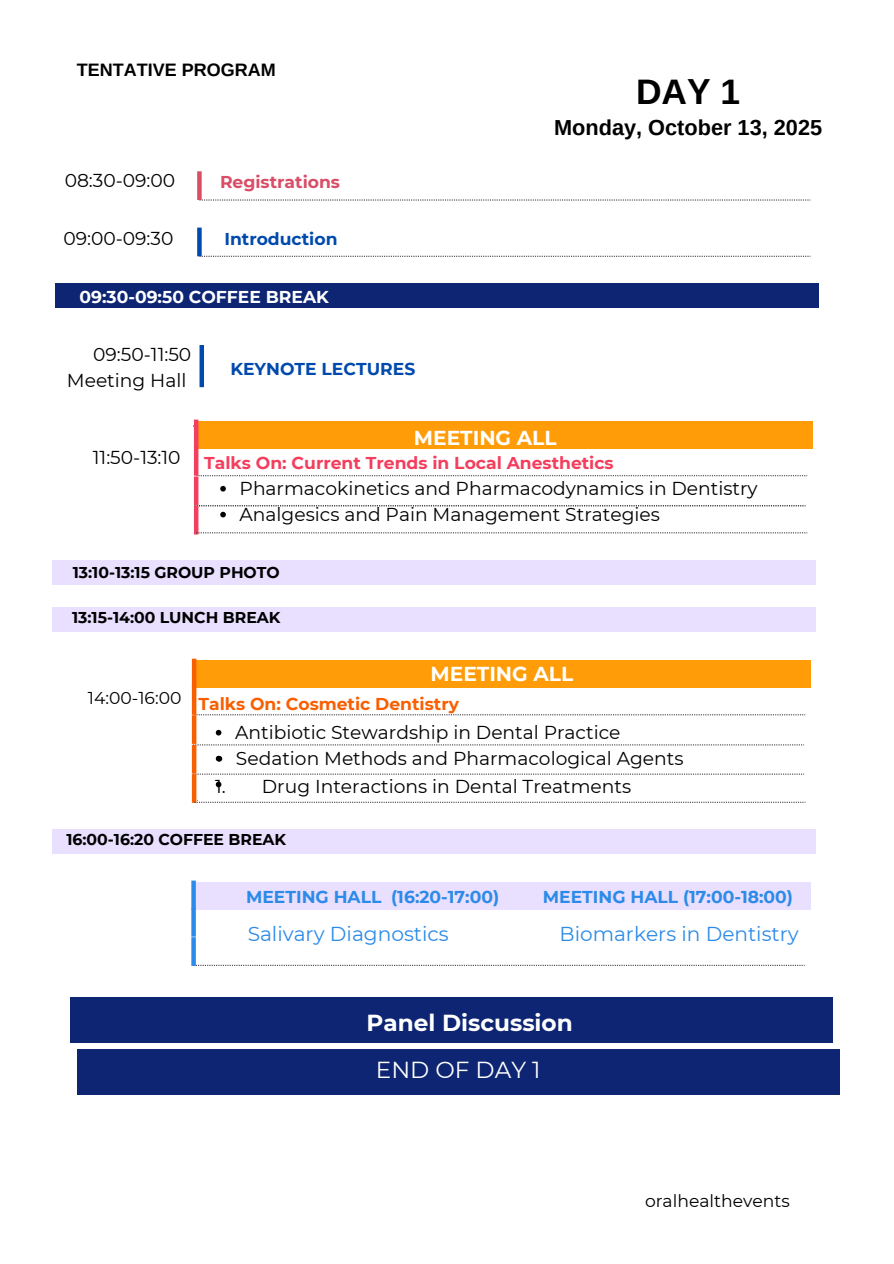
<style>
.page{position:relative;width:894px;height:1264px;background:#fff}
.page>*{position:absolute;margin:0;border:0;box-sizing:border-box;transform-origin:0 0}
.t1{font:700 35.4px "Arimo";color:#000}
.t2{font:700 23.1px "Montserrat";color:#fff}
.t3{font:23.1px "Montserrat";color:#fff}
.t4{font:700 21.75px "Arimo";color:#000}
.t5{font:20.1px "Montserrat";color:#2c8be8}
.t6{font:700 20.1px "Montserrat";color:#fff}
.t7{font:18.6px/25.8px "Montserrat";color:#000}
.t8{font:700 18px "Arimo";color:#000}
.t9{font:700 17.1px "Montserrat";color:#2c8be8}
.t10{font:700 17.1px "Montserrat";color:#f43e5d}
.t11{font:700 17.1px "Montserrat";color:#f85f00}
.t12{font:700 17.1px "Montserrat";color:#004aad}
.t13{font:700 17.1px "Montserrat";color:#fff}
.t14{font:17.1px "Montserrat";color:#000}
.t15{font:700 17.1px "Montserrat";color:#d94d66}
.t16{font:700 15.6px "Montserrat";color:#000}
</style>
<div class="page">
<svg style="left:199px;top:256px;width:611px;height:1px"></svg>
<div style="left:197px;top:227px;width:5px;height:29px;background:#004aad"></div>
<svg style="left:202px;top:199px;width:608px;height:1px"></svg>
<div style="left:197px;top:171px;width:5px;height:29px;background:#d94d66"></div>
<div style="left:56px;top:284px;width:762px;height:24px;background:#0d2572"></div>
<div style="left:199px;top:345px;width:5px;height:42px;background:#004aad"></div>
<div style="left:198px;top:421px;width:614px;height:27px;background:#ff9c07"></div>
<hr style="left:194px;top:419px;width:4px;height:29px;background:#f43e5d">
<svg style="left:196px;top:475px;width:611px;height:1px"></svg>
<hr style="left:194px;top:447px;width:4px;height:28px;background:#f43e5d">
<hr style="left:194px;top:476px;width:4px;height:29px;background:#f43e5d">
<svg style="left:194px;top:505px;width:611px;height:1px"></svg>
<hr style="left:194px;top:506px;width:4px;height:28px;background:#f43e5d">
<svg style="left:196px;top:532px;width:611px;height:1px"></svg>
<div style="left:52px;top:560px;width:763px;height:24px;background:#e9dfff"></div>
<div style="left:52px;top:607px;width:763px;height:24px;background:#e9dfff"></div>
<div style="left:52px;top:829px;width:763px;height:24px;background:#e9dfff"></div>
<div style="left:196px;top:881px;width:614px;height:28px;background:#e9dfff"></div>
<div style="left:191px;top:880px;width:5px;height:29px;background:#2c8be8"></div>
<svg style="left:196px;top:964px;width:607px;height:1px"></svg>
<div style="left:191px;top:908px;width:5px;height:28px;background:#2c8be8"></div>
<div style="left:191px;top:937px;width:5px;height:28px;background:#2c8be8"></div>
<div style="left:196px;top:660px;width:614px;height:27px;background:#ff9c07"></div>
<hr style="left:192px;top:658px;width:4px;height:29px;background:#f85f00">
<svg style="left:194px;top:714px;width:610px;height:1px"></svg>
<hr style="left:192px;top:686px;width:4px;height:28px;background:#f85f00">
<hr style="left:192px;top:715px;width:4px;height:29px;background:#f85f00">
<svg style="left:193px;top:744px;width:610px;height:1px"></svg>
<hr style="left:192px;top:745px;width:4px;height:28px;background:#f85f00">
<svg style="left:193px;top:773px;width:610px;height:1px"></svg>
<hr style="left:192px;top:774px;width:4px;height:28px;background:#f85f00">
<div style="left:77px;top:1048px;width:762px;height:46px;background:#0d2572"></div>
<div style="left:70px;top:997px;width:762px;height:46px;background:#0d2572"></div>
<svg style="left:220px;top:486px;width:6px;height:5px"></svg>
<svg style="left:220px;top:512px;width:6px;height:5px"></svg>
<svg style="left:216px;top:730px;width:5px;height:5px"></svg>
<svg style="left:216px;top:781px;width:5px;height:6px"></svg>
<svg style="left:216px;top:755px;width:6px;height:6px"></svg>
<svg style="left:194px;top:800px;width:611px;height:2px"></svg>
<p class="t8" style="left:77px;top:60px;width:200px">TENTATIVE PROGRAM</p>
<p class="t7" style="left:65px;top:168px;width:112px">08:30-09:00</p>
<p class="t15" style="left:220px;top:171px;width:121px">Registrations</p>
<p class="t7" style="left:63px;top:225px;width:112px">09:00-09:30</p>
<p class="t12" style="left:224px;top:229px;width:115px">Introduction</p>
<p class="t13" style="left:79px;top:286px;width:251px">09:30-09:50 COFFEE BREAK</p>
<p class="t7" style="left:67px;top:341px;width:126px;text-align:right">09:50-11:50<br>Meeting Hall</p>
<p class="t12" style="left:230px;top:358px;width:186px">KEYNOTE LECTURES</p>
<h1 class="t1" style="left:635px;top:72px;width:106px">DAY 1</h1>
<p class="t4" style="left:554px;top:116px;width:269px">Monday, October 13, 2025</p>
<p class="t6" style="left:414px;top:425px;width:144px">MEETING ALL</p>
<p class="t7" style="left:93px;top:445px;width:89px">11:50-13:10</p>
<p class="t10" style="left:204px;top:452px;width:411px">Talks On: Current Trends in Local Anesthetics</p>
<p class="t7" style="left:239px;top:475px;width:519px">Pharmacokinetics and Pharmacodynamics in Dentistry<br>Analgesics and Pain Management Strategies</p>
<p class="t16" style="left:73px;top:562px;width:208px">13:10-13:15 GROUP PHOTO</p>
<p class="t16" style="left:72px;top:608px;width:210px">13:15-14:00 LUNCH BREAK</p>
<p class="t6" style="left:430px;top:662px;width:144px">MEETING ALL</p>
<p class="t11" style="left:88px;top:694px;width:372px"><sup>14:00-16:00</sup> Talks On: Cosmetic Dentistry</p>
<p class="t7" style="left:235px;top:719px;width:449px">Antibiotic Stewardship in Dental Practice<br>Sedation Methods and Pharmacological Agents</p>
<p class="t7" style="left:215px;top:773px;width:417px">1. Drug Interactions in Dental Treatments</p>
<p class="t16" style="left:66px;top:830px;width:221px">16:00-16:20 COFFEE BREAK</p>
<p class="t9" style="left:246px;top:886px;width:255px">MEETING HALL (16:20-17:00)</p>
<p class="t5" style="left:247px;top:921px;width:202px">Salivary Diagnostics</p>
<p class="t9" style="left:542px;top:886px;width:252px">MEETING HALL (17:00-18:00)</p>
<p class="t5" style="left:559px;top:921px;width:240px">Biomarkers in Dentistry</p>
<p class="t2" style="left:366px;top:1008px;width:208px">Panel Discussion</p>
<p class="t3" style="left:376px;top:1055px;width:166px">END OF DAY 1</p>
<p class="t14" style="left:644px;top:1190px;width:146px">oralhealthevents</p>
</div>
